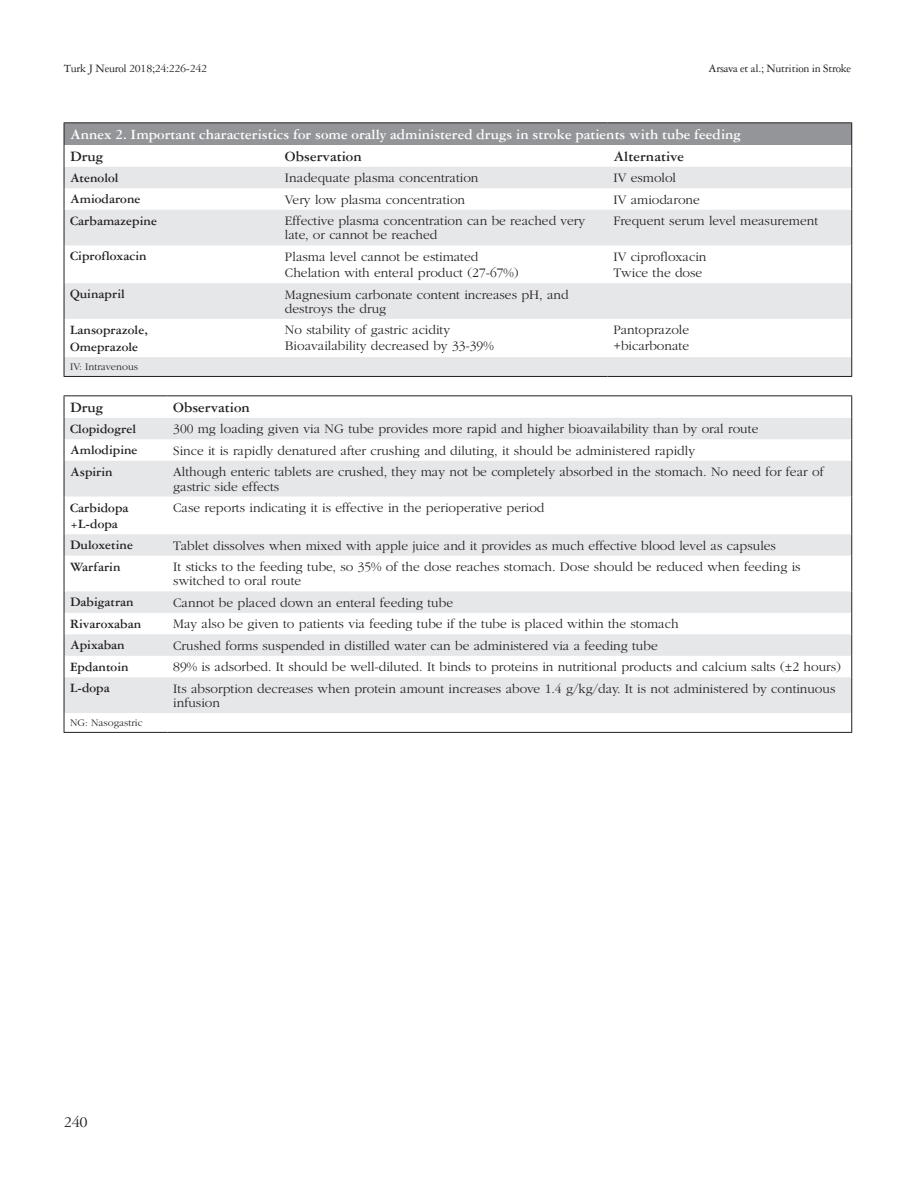
<style>
.page{position:relative;width:915px;height:1191px;background:#fff}
.page>*{position:absolute;margin:0;border:0;box-sizing:border-box;transform-origin:0 0}
.t1{font:16.5px "Garamond Three Tr";color:#231f20}
.TABLO-BASLIK{font:15px "Garamond Three Bold Tr";color:#fff}
.TABLO-ARA_BASLIK{font:15px "Garamond Three Bold Tr";color:#231f20}
.TABLO-YAZI{font:13.5px/14.2px "Garamond Tr";color:#231f20}
.TABLO-YAZI-2{font:13.5px "Garamond Three Bold Tr";color:#231f20}
.t2{font:12px "Garamond Three Tr";letter-spacing:-.025em;color:#231f20}
.TABLO_ALTI{font:10.5px "Garamond Tr";color:#231f20}
</style>
<div class="page">
<div style="left:64px;top:123px;width:787px;height:22px;background:#939598"></div>
<svg style="left:65px;top:167px;width:786px;height:209px;fill:#e6e7e9"></svg>
<hr style="left:64px;top:122px;width:215px;height:1px;background:#231f20">
<hr style="left:279px;top:122px;width:328px;height:1px;background:#231f20">
<hr style="left:607px;top:122px;width:244px;height:1px;background:#231f20">
<svg style="left:64px;top:123px;width:1px;height:87px"></svg>
<svg style="left:851px;top:123px;width:1px;height:87px"></svg>
<hr style="left:64px;top:210px;width:1px;height:35px;background:#231f20">
<hr style="left:851px;top:210px;width:1px;height:35px;background:#231f20">
<hr style="left:64px;top:245px;width:1px;height:38px;background:#231f20">
<hr style="left:851px;top:245px;width:1px;height:38px;background:#231f20">
<hr style="left:64px;top:283px;width:1px;height:36px;background:#231f20">
<hr style="left:851px;top:283px;width:1px;height:36px;background:#231f20">
<hr style="left:64px;top:319px;width:1px;height:38px;background:#231f20">
<hr style="left:851px;top:319px;width:1px;height:38px;background:#231f20">
<svg style="left:64px;top:357px;width:1px;height:19px"></svg>
<svg style="left:851px;top:357px;width:1px;height:19px"></svg>
<hr style="left:64px;top:376px;width:215px;height:1px;background:#231f20">
<hr style="left:279px;top:376px;width:328px;height:1px;background:#231f20">
<hr style="left:607px;top:376px;width:244px;height:1px;background:#231f20">
<svg style="left:65px;top:418px;width:786px;height:295px;fill:#e6e7e9"></svg>
<hr style="left:64px;top:395px;width:103px;height:1px;background:#231f20">
<hr style="left:167px;top:395px;width:684px;height:1px;background:#231f20">
<svg style="left:64px;top:396px;width:1px;height:65px"></svg>
<svg style="left:851px;top:396px;width:1px;height:65px"></svg>
<hr style="left:64px;top:461px;width:1px;height:35px;background:#231f20">
<hr style="left:851px;top:461px;width:1px;height:35px;background:#231f20">
<hr style="left:64px;top:496px;width:1px;height:38px;background:#231f20">
<hr style="left:851px;top:496px;width:1px;height:38px;background:#231f20">
<svg style="left:64px;top:534px;width:1px;height:21px"></svg>
<svg style="left:851px;top:534px;width:1px;height:21px"></svg>
<hr style="left:64px;top:555px;width:1px;height:36px;background:#231f20">
<hr style="left:851px;top:555px;width:1px;height:36px;background:#231f20">
<svg style="left:64px;top:591px;width:1px;height:86px"></svg>
<svg style="left:851px;top:591px;width:1px;height:86px"></svg>
<hr style="left:64px;top:677px;width:1px;height:36px;background:#231f20">
<hr style="left:851px;top:677px;width:1px;height:36px;background:#231f20">
<svg style="left:64px;top:713px;width:1px;height:19px"></svg>
<svg style="left:851px;top:713px;width:1px;height:19px"></svg>
<hr style="left:64px;top:732px;width:103px;height:1px;background:#231f20">
<hr style="left:167px;top:732px;width:684px;height:1px;background:#231f20">
<p class="t2" style="left:64px;top:61px;width:145px">Turk J Neurol 2018;24:226-242</p>
<p class="t2" style="left:708px;top:61px;width:144px">Arsava et al.; Nutrition in Stroke</p>
<p class="TABLO-BASLIK" style="left:70px;top:125px;width:672px">Annex 2. Important characteristics for some orally administered drugs in stroke patients with tube feeding</p>
<p class="TABLO-ARA_BASLIK" style="left:70px;top:147px;width:35px">Drug</p>
<p class="TABLO-ARA_BASLIK" style="left:285px;top:147px;width:78px">Observation</p>
<p class="TABLO-ARA_BASLIK" style="left:613px;top:147px;width:72px">Alternative</p>
<p class="TABLO-YAZI-2" style="left:70px;top:169px;width:50px">Atenolol</p>
<p class="TABLO-YAZI" style="left:285px;top:171px;width:195px">Inadequate plasma concentration</p>
<p class="TABLO-YAZI" style="left:613px;top:171px;width:64px">IV esmolol</p>
<p class="TABLO-YAZI-2" style="left:70px;top:191px;width:72px">Amiodarone</p>
<p class="TABLO-YAZI" style="left:285px;top:192px;width:182px">Very low plasma concentration</p>
<p class="TABLO-YAZI" style="left:613px;top:192px;width:88px">IV amiodarone</p>
<p class="TABLO-YAZI-2" style="left:70px;top:212px;width:88px">Carbamazepine</p>
<p class="TABLO-YAZI" style="left:285px;top:213px;width:301px">Effective plasma concentration can be reached very late, or cannot be reached</p>
<p class="TABLO-YAZI" style="left:613px;top:213px;width:206px">Frequent serum level measurement</p>
<p class="TABLO-YAZI-2" style="left:70px;top:248px;width:78px">Ciprofloxacin</p>
<p class="TABLO-YAZI" style="left:285px;top:249px;width:195px">Plasma level cannot be estimated</p>
<p class="TABLO-YAZI" style="left:285px;top:265px;width:235px">Chelation with enteral product (27-67%)</p>
<p class="TABLO-YAZI" style="left:613px;top:249px;width:94px">IV ciprofloxacin</p>
<p class="TABLO-YAZI" style="left:613px;top:265px;width:90px">Twice the dose</p>
<p class="TABLO-YAZI-2" style="left:70px;top:286px;width:56px">Quinapril</p>
<p class="TABLO-YAZI" style="left:285px;top:287px;width:285px">Magnesium carbonate content increases pH, and destroys the drug</p>
<p class="TABLO-YAZI-2" style="left:70px;top:321px;width:79px">Lansoprazole,</p>
<p class="TABLO-YAZI-2" style="left:70px;top:338px;width:70px">Omeprazole</p>
<p class="TABLO-YAZI" style="left:285px;top:323px;width:166px">No stability of gastric acidity</p>
<p class="TABLO-YAZI" style="left:285px;top:339px;width:210px">Bioavailability decreased by 33-39%</p>
<p class="TABLO-YAZI" style="left:613px;top:323px;width:77px">Pantoprazole</p>
<p class="TABLO-YAZI" style="left:613px;top:339px;width:77px">+bicarbonate</p>
<p class="TABLO_ALTI" style="left:70px;top:361px;width:69px">IV: Intravenous</p>
<p class="TABLO-ARA_BASLIK" style="left:70px;top:398px;width:35px">Drug</p>
<p class="TABLO-ARA_BASLIK" style="left:173px;top:398px;width:78px">Observation</p>
<p class="TABLO-YAZI-2" style="left:70px;top:420px;width:68px">Clopidogrel</p>
<p class="TABLO-YAZI" style="left:173px;top:422px;width:586px">300 mg loading given via NG tube provides more rapid and higher bioavailability than by oral route</p>
<p class="TABLO-YAZI-2" style="left:70px;top:442px;width:69px">Amlodipine</p>
<p class="TABLO-YAZI" style="left:173px;top:443px;width:523px">Since it is rapidly denatured after crushing and diluting, it should be administered rapidly</p>
<p class="TABLO-YAZI-2" style="left:70px;top:463px;width:44px">Aspirin</p>
<p class="TABLO-YAZI" style="left:173px;top:464px;width:651px">Although enteric tablets are crushed, they may not be completely absorbed in the stomach. No need for fear of gastric side effects</p>
<p class="TABLO-YAZI-2" style="left:70px;top:499px;width:60px">Carbidopa</p>
<p class="TABLO-YAZI-2" style="left:70px;top:516px;width:49px">+L-dopa</p>
<p class="TABLO-YAZI" style="left:173px;top:500px;width:372px">Case reports indicating it is effective in the perioperative period</p>
<p class="TABLO-YAZI-2" style="left:70px;top:537px;width:65px">Duloxetine</p>
<p class="TABLO-YAZI" style="left:173px;top:538px;width:604px">Tablet dissolves when mixed with apple juice and it provides as much effective blood level as capsules</p>
<p class="TABLO-YAZI-2" style="left:70px;top:558px;width:52px">Warfarin</p>
<p class="TABLO-YAZI" style="left:173px;top:559px;width:628px">It sticks to the feeding tube, so 35% of the dose reaches stomach. Dose should be reduced when feeding is switched to oral route</p>
<p class="TABLO-YAZI-2" style="left:70px;top:594px;width:65px">Dabigatran</p>
<p class="TABLO-YAZI" style="left:173px;top:595px;width:281px">Cannot be placed down an enteral feeding tube</p>
<p class="TABLO-YAZI-2" style="left:70px;top:615px;width:73px">Rivaroxaban</p>
<p class="TABLO-YAZI" style="left:173px;top:616px;width:506px">May also be given to patients via feeding tube if the tube is placed within the stomach</p>
<p class="TABLO-YAZI-2" style="left:70px;top:637px;width:56px">Apixaban</p>
<p class="TABLO-YAZI" style="left:173px;top:638px;width:486px">Crushed forms suspended in distilled water can be administered via a feeding tube</p>
<p class="TABLO-YAZI-2" style="left:70px;top:658px;width:60px">Epdantoin</p>
<p class="TABLO-YAZI" style="left:173px;top:659px;width:669px">89% is adsorbed. It should be well-diluted. It binds to proteins in nutritional products and calcium salts (±2 hours)</p>
<p class="TABLO-YAZI-2" style="left:70px;top:680px;width:41px">L-dopa</p>
<p class="TABLO-YAZI" style="left:173px;top:681px;width:663px">Its absorption decreases when protein amount increases above 1.4 g/kg/day. It is not administered by continuous infusion</p>
<p class="TABLO_ALTI" style="left:70px;top:716px;width:74px">NG: Nasogastric</p>
<p class="t1" style="left:64px;top:1112px;width:25px">240</p>
</div>
